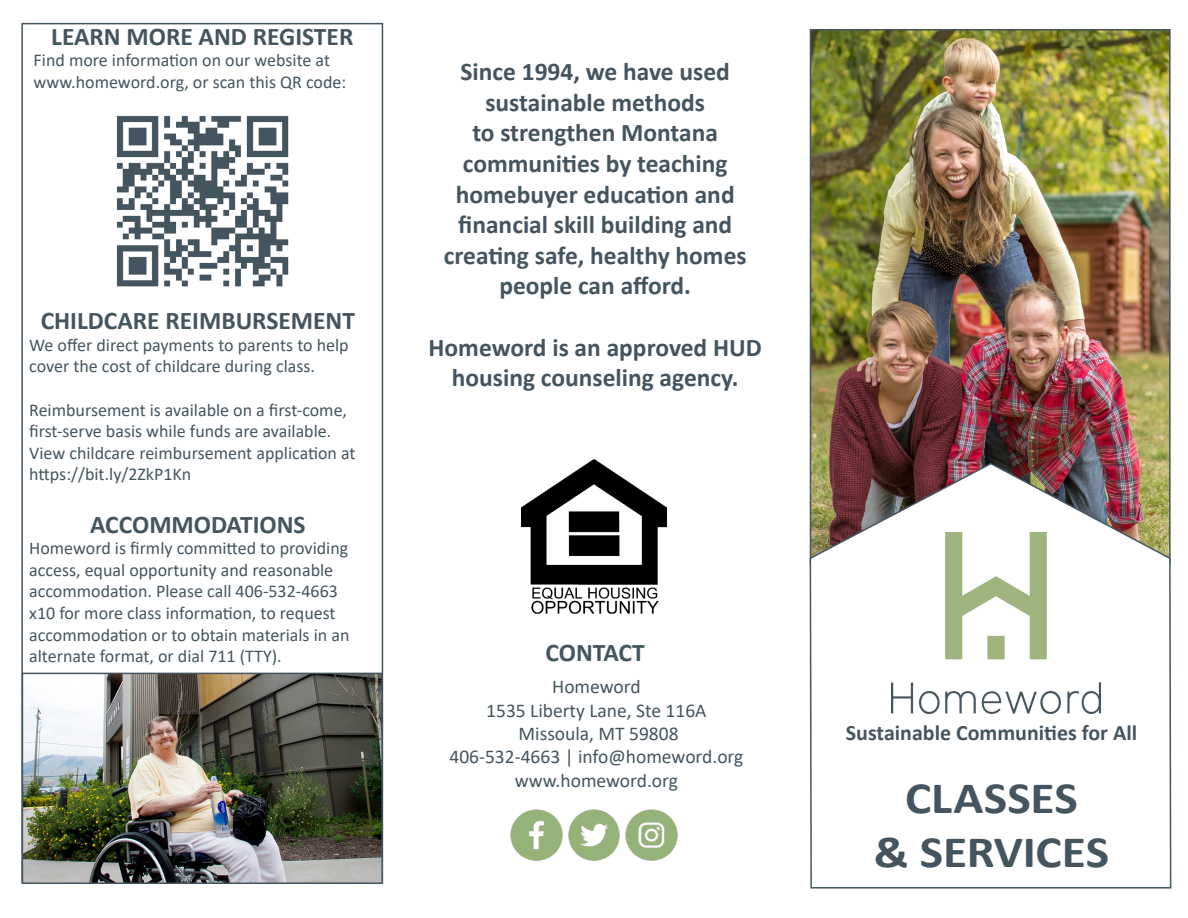
<style>
.page{position:relative;width:1188px;height:918px;background:#fff}
.page>*{position:absolute;margin:0;border:0;box-sizing:border-box;transform-origin:0 0}
.t1{font:700 45px "Calibri";letter-spacing:-.005em;color:#45555f;scale:1.1 1}
.t2{font:700 25.5px/30.6px "Calibri";color:#45555f;text-align:center}
.Paragraph_Style_1{font:700 25.5px "Calibri";letter-spacing:-.005em;color:#435661}
.t3{font:700 21.9px "Calibri";color:#45555f}
.t4{font:19.5px "Calibri";color:#45555f}
.t5{font:18px/21.6px "Calibri";color:#45555f}
</style>
<div class="page">
<img style="left:25px;top:676px;width:355px;height:205px">
<div style="left:22px;top:673px;width:361px;height:211px;border:2px solid #45555f"></div>
<img style="left:116px;top:115px;width:173px;height:172px">
<img style="left:522px;top:459px;width:144px;height:155px">
<img style="left:813px;top:32px;width:355px;height:430px">
<svg style="left:809px;top:462px;width:363px;height:427px"></svg>
<img style="left:891px;top:533px;width:210px;height:180px">
<img style="left:625px;top:809px;width:53px;height:52px">
<svg style="left:510px;top:809px;width:53px;height:52px;fill:#95b378"></svg>
<svg style="left:568px;top:809px;width:52px;height:52px;fill:#95b378"></svg>
<p class="t2" style="left:51px;top:21px;width:304px">LEARN MORE AND REGISTER</p>
<p class="t5" style="left:34px;top:49px;width:314px">Find more information on our website at www.homeword.org, or scan this QR code:</p>
<p class="t2" style="left:41px;top:305px;width:316px">CHILDCARE REIMBURSEMENT</p>
<p class="t5" style="left:29px;top:334px;width:321px">We offer direct payments to parents to help cover the cost of childcare during class.</p>
<p class="t5" style="left:29px;top:398px;width:319px">Reimbursement is available on a first-come, first-serve basis while funds are available.</p>
<p class="t5" style="left:29px;top:442px;width:328px">View childcare reimbursement application at https://bit.ly/2ZkP1Kn</p>
<p class="t2" style="left:90px;top:508px;width:217px">ACCOMMODATIONS</p>
<p class="t5" style="left:29px;top:537px;width:322px">Homeword is firmly committed to providing access, equal opportunity and reasonable accommodation. Please call 406-532-4663 x10 for more class information, to request accommodation or to obtain materials in an alternate format, or dial 711 (TTY).</p>
<p class="t2" style="left:444px;top:56px;width:304px">Since 1994, we have used sustainable methods<br>to strengthen Montana communities by teaching homebuyer education and financial skill building and creating safe, healthy homes people can afford.</p>
<p class="t2" style="left:428px;top:331px;width:335px">Homeword is an approved HUD housing counseling agency.</p>
<p class="Paragraph_Style_1" style="left:546px;top:634px;width:101px">CONTACT</p>
<p class="t4" style="left:552px;top:673px;width:90px">Homeword</p>
<p class="t4" style="left:486px;top:697px;width:222px">1535 Liberty Lane, Ste 116A</p>
<p class="t4" style="left:519px;top:720px;width:161px">Missoula, MT 59808</p>
<p class="t4" style="left:449px;top:743px;width:295px">406-532-4663 | info@homeword.org</p>
<p class="t4" style="left:515px;top:767px;width:165px">www.homeword.org</p>
<p class="t3" style="left:846px;top:717px;width:293px">Sustainable Communities for All</p>
<p class="t1" style="left:905px;top:767px;width:159px">CLASSES</p>
<p class="t1" style="left:874px;top:821px;width:216px">&amp; SERVICES</p>
</div>
